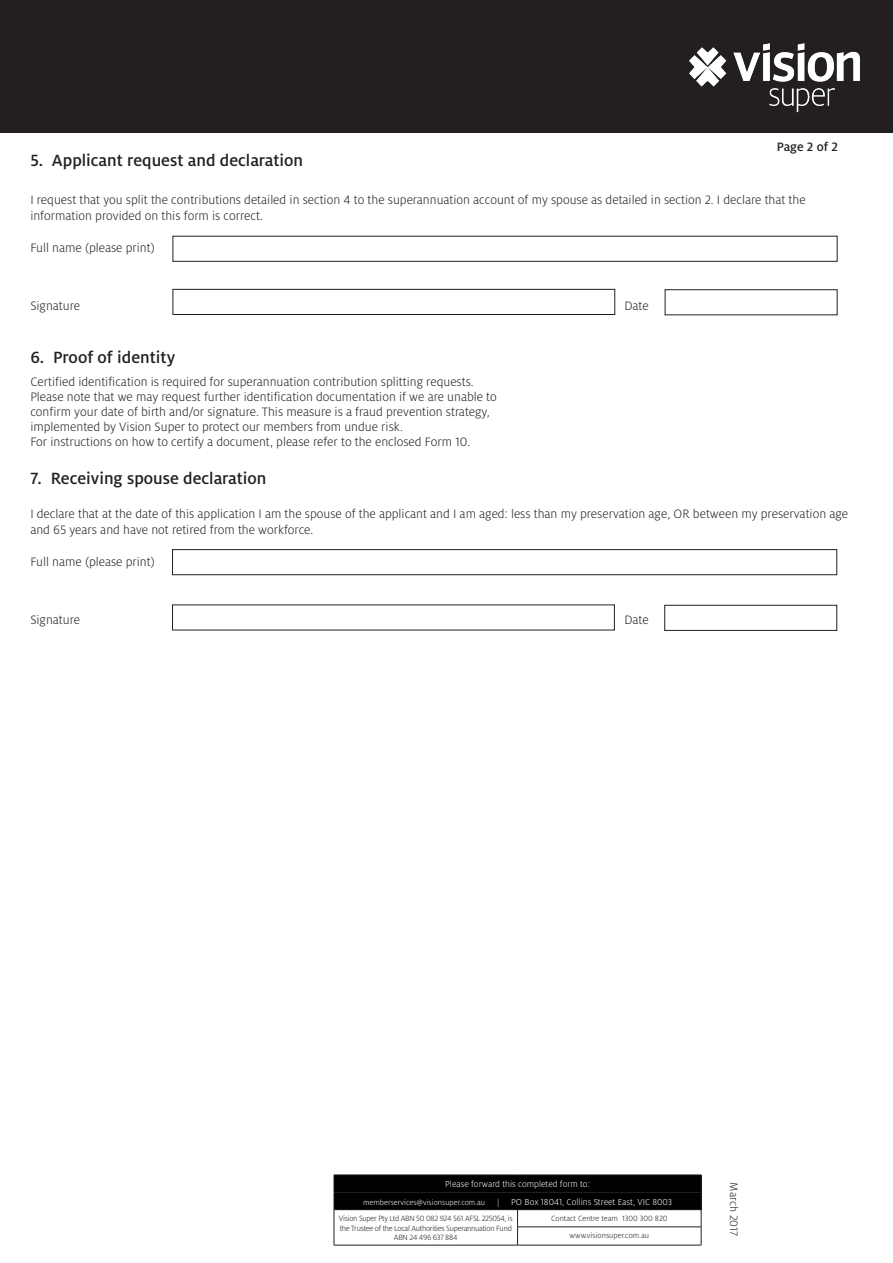
<style>
.page{position:relative;width:893px;height:1263px;background:#fff}
.page>*{position:absolute;margin:0;border:0;box-sizing:border-box;transform-origin:0 0}
.Black_heading{font:500 18px "Milo OT";color:#231f20}
.Black_heading-2{font:300 13.5px/15px "Milo OT";color:#231f20}
.t1{font:500 13.5px "Milo OT";color:#231f20}
.t2{font:300 12px "Milo OT";color:#231f20}
.t3{font:300 9.6px "Milo OT";color:#fff}
.t4{font:300 8.4px/9.6px "Milo OT";letter-spacing:-.03em;color:#231f20;text-align:center}
.t5{font:300 8.4px/17.2px "Milo OT";color:#231f20;text-align:center}
.t6{font:300 8.4px "Milo OT";color:#fff}
.s1{font-size:8.4px}
</style>
<div class="page">
<div style="left:0;top:0;width:893px;height:133px;background:#231f20"></div>
<img style="left:689px;top:43px;width:171px;height:70px">
<div style="left:173px;top:289px;width:442px;height:26px;border:1px solid #231f20"></div>
<div style="left:172px;top:549px;width:665px;height:26px;border:1px solid #231f20"></div>
<div style="left:664px;top:605px;width:173px;height:26px;border:1px solid #231f20"></div>
<div style="left:334px;top:1175px;width:367px;height:17px;background:#000"></div>
<div style="left:334px;top:1192px;width:367px;height:18px;background:#000"></div>
<hr style="left:334px;top:1175px;width:184px;height:1px;background:#231f20">
<hr style="left:518px;top:1175px;width:183px;height:1px;background:#231f20">
<hr style="left:517px;top:1226px;width:184px;height:1px;background:#231f20">
<svg style="left:517px;top:1210px;width:1px;height:35px"></svg>
<hr style="left:334px;top:1245px;width:184px;height:1px;background:#231f20">
<hr style="left:518px;top:1245px;width:183px;height:1px;background:#231f20">
<svg style="left:701px;top:1175px;width:1px;height:70px"></svg>
<hr style="left:518px;top:1209px;width:183px;height:1px;background:#231f20">
<hr style="left:334px;top:1192px;width:184px;height:1px;background:#231f20">
<svg style="left:334px;top:1175px;width:1px;height:70px"></svg>
<hr style="left:518px;top:1192px;width:183px;height:1px;background:#231f20">
<hr style="left:334px;top:1209px;width:184px;height:1px;background:#231f20">
<p class="t1" style="left:777px;top:139px;width:62px">Page 2 of 2</p>
<p class="Black_heading" style="left:30px;top:151px;width:274px">5. Applicant request and declaration</p>
<p class="Black_heading-2" style="left:30px;top:191px;width:777px;line-height:16.5px">I request that you split the contributions detailed in section 4 to the superannuation account of my spouse as detailed in section 2. I declare that the information provided on this form is correct.</p>
<p class="Black_heading-2" style="left:30px;top:241px;width:126px">Full name (please print)</p>
<p class="Black_heading-2" style="left:30px;top:298px;width:51px">Signature</p>
<p class="Black_heading-2" style="left:624px;top:298px;width:26px">Date</p>
<p class="Black_heading" style="left:30px;top:347px;width:146px">6. Proof of identity</p>
<p class="Black_heading-2" style="left:30px;top:375px;width:468px">Certified identification is required for superannuation contribution splitting requests.<br>Please note that we may request further identification documentation if we are unable to confirm your date of birth and/or signature. This measure is a fraud prevention strategy, implemented by Vision Super to protect our members from undue risk.<br>For instructions on how to certify a document, please refer to the enclosed Form 10.</p>
<p class="Black_heading" style="left:30px;top:469px;width:238px">7. Receiving spouse declaration</p>
<p class="Black_heading-2" style="left:30px;top:506px;width:819px;line-height:16.5px">I declare that at the date of this application I am the spouse of the applicant and I am aged: less than my preservation age, OR between my preservation age and 65 years and have not retired from the workforce.</p>
<p class="Black_heading-2" style="left:30px;top:555px;width:126px">Full name (please print)</p>
<p class="Black_heading-2" style="left:30px;top:612px;width:51px">Signature</p>
<p class="Black_heading-2" style="left:624px;top:612px;width:26px">Date</p>
<p class="t3" style="left:445px;top:1179px;width:146px">Please forward this completed form to:</p>
<p class="t6" style="left:363px;top:1198px;width:124px">memberservices@visionsuper.com.au</p>
<p class="t3" style="left:497px;top:1197px;width:176px"><span class="s1">|</span> PO Box 18041, Collins Street East, VIC 8003</p>
<p class="t4" style="left:339px;top:1214px;width:175px">Vision Super Pty Ltd ABN 50 082 924 561 AFSL 225054, is the Trustee of the Local Authorities Superannuation Fund<br>ABN 24 496 637 884</p>
<p class="t5" style="left:551px;top:1210px;width:118px">Contact Centre team 1300 300 820 www.visionsuper.com.au</p>
<p class="t2" style="left:740px;top:1182px;width:55px;rotate:90deg">March 2017</p>
</div>
